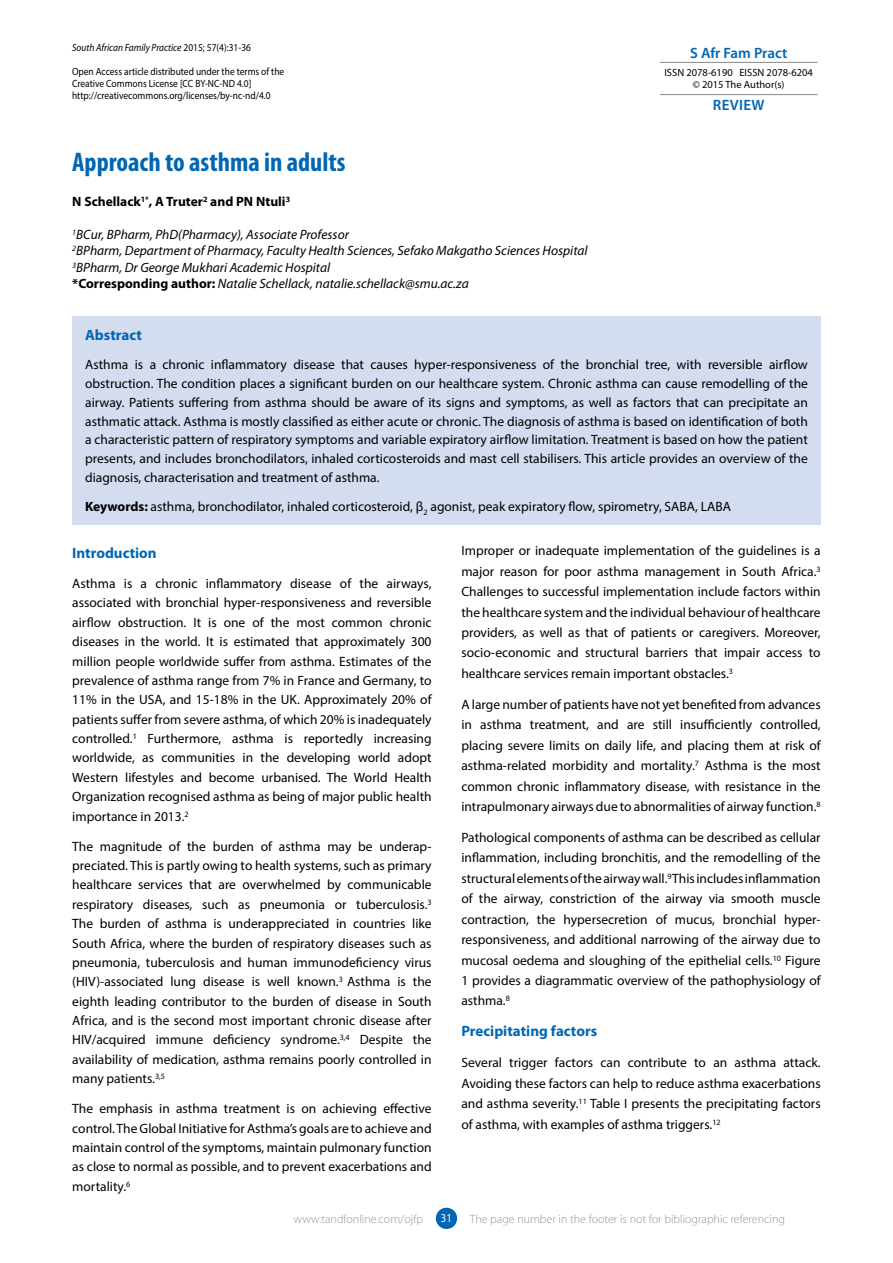
<style>
.page{position:relative;width:893px;height:1263px;background:#fff}
.page>*{position:absolute;margin:0;border:0;box-sizing:border-box;transform-origin:0 0}
.t1{font:700 condensed 27px "Myriad Pro";color:#0066b3}
.t2{font:700 15px "Myriad Pro";color:#0066b3}
.t3{font:600 15px "Myriad Pro";color:#0066b3}
.t4{font:13.5px/19.4px "Myriad Pro";color:#000;text-align:justify}
.t5{font:italic 13.5px/16.5px "Myriad Pro";color:#000}
.t6{font:700 13.5px "Myriad Pro";color:#000}
.t7{font:300 12px "Myriad Pro";color:#939598}
.t8{font:12px "Myriad Pro";color:#fff;scale:.9 1}
.t9{font:10.5px/12px "Myriad Pro";color:#000;scale:.9 1}
.t10{font:10.5px/12px "Myriad Pro";color:#000;text-align:center}
.t11{font:italic 10.5px "Myriad Pro";color:#000;scale:.9 1}
.s1{font-style:normal}
.s2{font-weight:700;font-style:normal}
.s3{font-weight:700}
</style>
<div class="page">
<div style="left:436px;top:1208px;width:21px;height:21px;background:#0066b3;border-radius:50%"></div>
<div style="left:72px;top:316px;width:749px;height:208px;background:#d4dcf0"></div>
<hr style="left:660px;top:62px;width:157px;height:1px;background:#939598">
<hr style="left:660px;top:94px;width:157px;height:1px;background:#939598">
<p class="t11" style="left:72px;top:41px;width:200px">South African Family Practice <span class="s1">2015; 57(4):31-36</span></p>
<p class="t9" style="left:72px;top:65px;width:237px">Open Access article distributed under the terms of the<br>Creative Commons License [CC BY-NC-ND 4.0] http://creativecommons.org/licenses/by-nc-nd/4.0</p>
<h1 class="t1" style="left:72px;top:147px;width:275px">Approach to asthma in adults</h1>
<p class="t6" style="left:72px;top:194px;width:219px">N Schellack<sup>1*</sup>, A Truter<sup>2</sup> and PN Ntuli<sup>3</sup></p>
<p class="t5" style="left:72px;top:226px;width:517px"><sup>1</sup>BCur, BPharm, PhD(Pharmacy), Associate Professor<br><sup>2</sup>BPharm, Department of Pharmacy, Faculty Health Sciences, Sefako Makgatho Sciences Hospital <sup>3</sup>BPharm, Dr George Mukhari Academic Hospital<br><span class="s2">*Corresponding author:</span> Natalie Schellack, natalie.schellack@smu.ac.za</p>
<p class="t3" style="left:690px;top:44px;width:99px">S Afr Fam Pract</p>
<p class="t10" style="left:664px;top:66px;width:150px">ISSN 2078-6190 EISSN 2078-6204 © 2015 The Author(s)</p>
<p class="t3" style="left:713px;top:97px;width:53px">REVIEW</p>
<p class="t2" style="left:85px;top:326px;width:58px">Abstract</p>
<p class="t4" style="left:85px;top:355px;width:724px;line-height:18.8px">Asthma is a chronic inflammatory disease that causes hyper-responsiveness of the bronchial tree, with reversible airflow obstruction. The condition places a significant burden on our healthcare system. Chronic asthma can cause remodelling of the airway. Patients suffering from asthma should be aware of its signs and symptoms, as well as factors that can precipitate an asthmatic attack. Asthma is mostly classified as either acute or chronic. The diagnosis of asthma is based on identification of both a characteristic pattern of respiratory symptoms and variable expiratory airflow limitation. Treatment is based on how the patient presents, and includes bronchodilators, inhaled corticosteroids and mast cell stabilisers. This article provides an overview of the diagnosis, characterisation and treatment of asthma.</p>
<p class="t4" style="left:85px;top:497px;width:647px"><span class="s3">Keywords:</span> asthma, bronchodilator, inhaled corticosteroid, β<sub>2</sub> agonist, peak expiratory flow, spirometry, SABA, LABA</p>
<p class="t2" style="left:72px;top:545px;width:86px">Introduction</p>
<p class="t4" style="left:72px;top:574px;width:361px">Asthma is a chronic inflammatory disease of the airways, associated with bronchial hyper-responsiveness and reversible airflow obstruction. It is one of the most common chronic diseases in the world. It is estimated that approximately 300 million people worldwide suffer from asthma. Estimates of the prevalence of asthma range from 7% in France and Germany, to 11% in the USA, and 15-18% in the UK. Approximately 20% of patients suffer from severe asthma, of which 20% is inadequately controlled.<sup>1</sup> Furthermore, asthma is reportedly increasing worldwide, as communities in the developing world adopt Western lifestyles and become urbanised. The World Health Organization recognised asthma as being of major public health importance in 2013.<sup>2</sup></p>
<p class="t4" style="left:72px;top:836px;width:361px">The magnitude of the burden of asthma may be underap&shy;preciated. This is partly owing to health systems, such as primary healthcare services that are overwhelmed by communicable respiratory diseases, such as pneumonia or tuberculosis.<sup>3<br></sup>The burden of asthma is underappreciated in countries like South Africa, where the burden of respiratory diseases such as pneumonia, tuberculosis and human immunodeficiency virus (HIV)-associated lung disease is well known.<sup>3</sup> Asthma is the eighth leading contributor to the burden of disease in South Africa, and is the second most important chronic disease after HIV/acquired immune deficiency syndrome.<sup>3,4</sup> Despite the availability of medication, asthma remains poorly controlled in many patients.<sup>3,5</sup></p>
<p class="t4" style="left:72px;top:1099px;width:361px">The emphasis in asthma treatment is on achieving effective control. The Global Initiative for Asthma’s goals are to achieve and maintain control of the symptoms, maintain pulmonary function as close to normal as possible, and to prevent exacerbations and mortality.<sup>6</sup></p>
<p class="t4" style="left:461px;top:540px;width:361px;line-height:20.4px">Improper or inadequate implementation of the guidelines is a major reason for poor asthma management in South Africa.<sup>3<br></sup>Challenges to successful implementation include factors within the healthcare system and the individual behaviour of healthcare providers, as well as that of patients or caregivers. Moreover, socio-economic and structural barriers that impair access to healthcare services remain important obstacles.<sup>3</sup></p>
<p class="t4" style="left:461px;top:694px;width:361px;line-height:20.4px">A large number of patients have not yet benefited from advances in asthma treatment, and are still insufficiently controlled, placing severe limits on daily life, and placing them at risk of asthma-related morbidity and mortality.<sup>7</sup> Asthma is the most common chronic inflammatory disease, with resistance in the intrapulmonary airways due to abnormalities of airway function.<sup>8</sup></p>
<p class="t4" style="left:461px;top:827px;width:361px;line-height:20.4px">Pathological components of asthma can be described as cellular inflammation, including bronchitis, and the remodelling of the structural elements of the airway wall.<sup>9</sup> This includes inflammation of the airway, constriction of the airway via smooth muscle contraction, the hypersecretion of mucus, bronchial hyper&shy;responsiveness, and additional narrowing of the airway due to mucosal oedema and sloughing of the epithelial cells.<sup>10</sup> Figure 1 provides a diagrammatic overview of the pathophysiology of asthma.<sup>8</sup></p>
<p class="t2" style="left:461px;top:1023px;width:137px">Precipitating factors</p>
<p class="t4" style="left:461px;top:1052px;width:361px;line-height:20.4px">Several trigger factors can contribute to an asthma attack.<br>Avoiding these factors can help to reduce asthma exacerbations and asthma severity.<sup>11</sup> Table I presents the precipitating factors of asthma, with examples of asthma triggers.<sup>12</sup></p>
<p class="t7" style="left:294px;top:1213px;width:131px">www.tandfonline.com/ojfp</p>
<p class="t8" style="left:441px;top:1211px;width:14px">31</p>
<p class="t7" style="left:470px;top:1213px;width:317px">The page number in the footer is not for bibliographic referencing</p>
</div>
